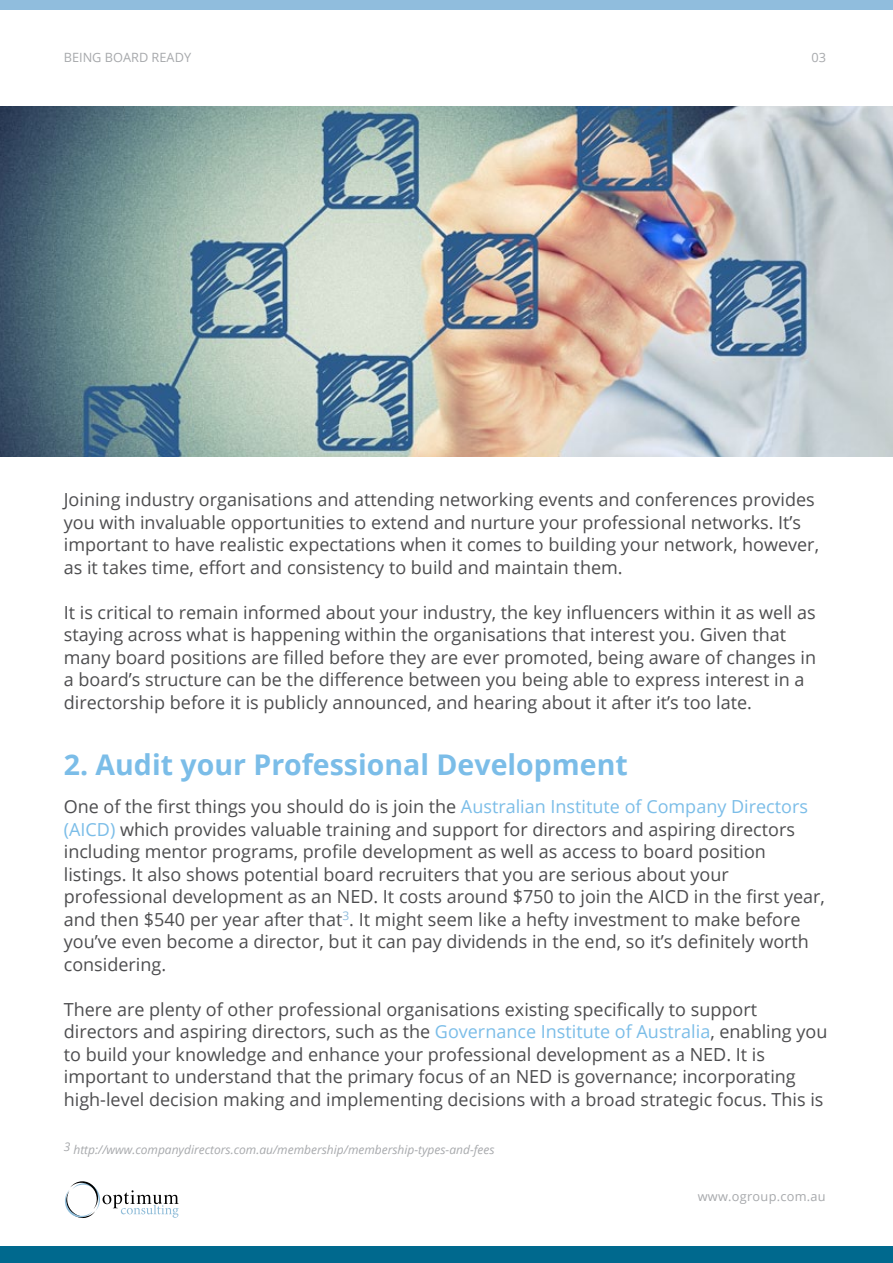
<style>
.page{position:relative;width:893px;height:1263px;background:#fff}
.page>*{position:absolute;margin:0;border:0;box-sizing:border-box;transform-origin:0 0}
.t1{font:700 28.5px "Open Sans";color:#7bbde8}
.t2{font:18px/22.5px "Open Sans";color:#4d4d4f}
.t3{font:12.75px "Open Sans";color:#a7a9ac}
.t4{font:12.75px "Open Sans";letter-spacing:.02em;color:#a7a9ac}
.t5{font:italic 12px "Open Sans";color:#a7a9ac}
.s1{color:#7bbde8}
</style>
<div class="page">
<div style="left:0;top:1246px;width:893px;height:17px;background:#00698e"></div>
<img style="left:0;top:106px;width:893px;height:350px">
<svg style="left:65px;top:1181px;width:114px;height:37px"></svg>
<div style="left:0;top:0;width:893px;height:10px;background:#90bddd"></div>
<p class="t3" style="left:64px;top:48px;width:129px">BEING BOARD READY</p>
<p class="t3" style="left:812px;top:48px;width:16px">03</p>
<p class="t2" style="left:64px;top:488px;width:757px">Joining industry organisations and attending networking events and conferences provides you with invaluable opportunities to extend and nurture your professional networks. It’s important to have realistic expectations when it comes to building your network, however, as it takes time, effort and consistency to build and maintain them.</p>
<p class="t2" style="left:64px;top:600px;width:754px">It is critical to remain informed about your industry, the key influencers within it as well as staying across what is happening within the organisations that interest you. Given that many board positions are filled before they are ever promoted, being aware of changes in a board’s structure can be the difference between you being able to express interest in a directorship before it is publicly announced, and hearing about it after it’s too late.</p>
<h1 class="t1" style="left:64px;top:745px;width:566px">2. Audit your Professional Development</h1>
<p class="t2" style="left:64px;top:795px;width:763px">One of the first things you should do is join the <span class="s1">Australian Institute of Company Directors (AICD)</span> which provides valuable training and support for directors and aspiring directors including mentor programs, profile development as well as access to board position listings. It also shows potential board recruiters that you are serious about your professional development as an NED. It costs around $750 to join the AICD in the first year, and then $540 per year after that<sup>3</sup>. It might seem like a hefty investment to make before you’ve even become a director, but it can pay dividends in the end, so it’s definitely worth considering.</p>
<p class="t2" style="left:64px;top:997px;width:765px">There are plenty of other professional organisations existing specifically to support directors and aspiring directors, such as the <span class="s1">Governance Institute of Australia</span>, enabling you to build your knowledge and enhance your professional development as a NED. It is important to understand that the primary focus of an NED is governance; incorporating high-level decision making and implementing decisions with a broad strategic focus. This is</p>
<p class="t5" style="left:64px;top:1141px;width:432px">3 http://www.companydirectors.com.au/membership/membership-types-and-fees</p>
<p class="t4" style="left:698px;top:1188px;width:129px">www.ogroup.com.au</p>
</div>
